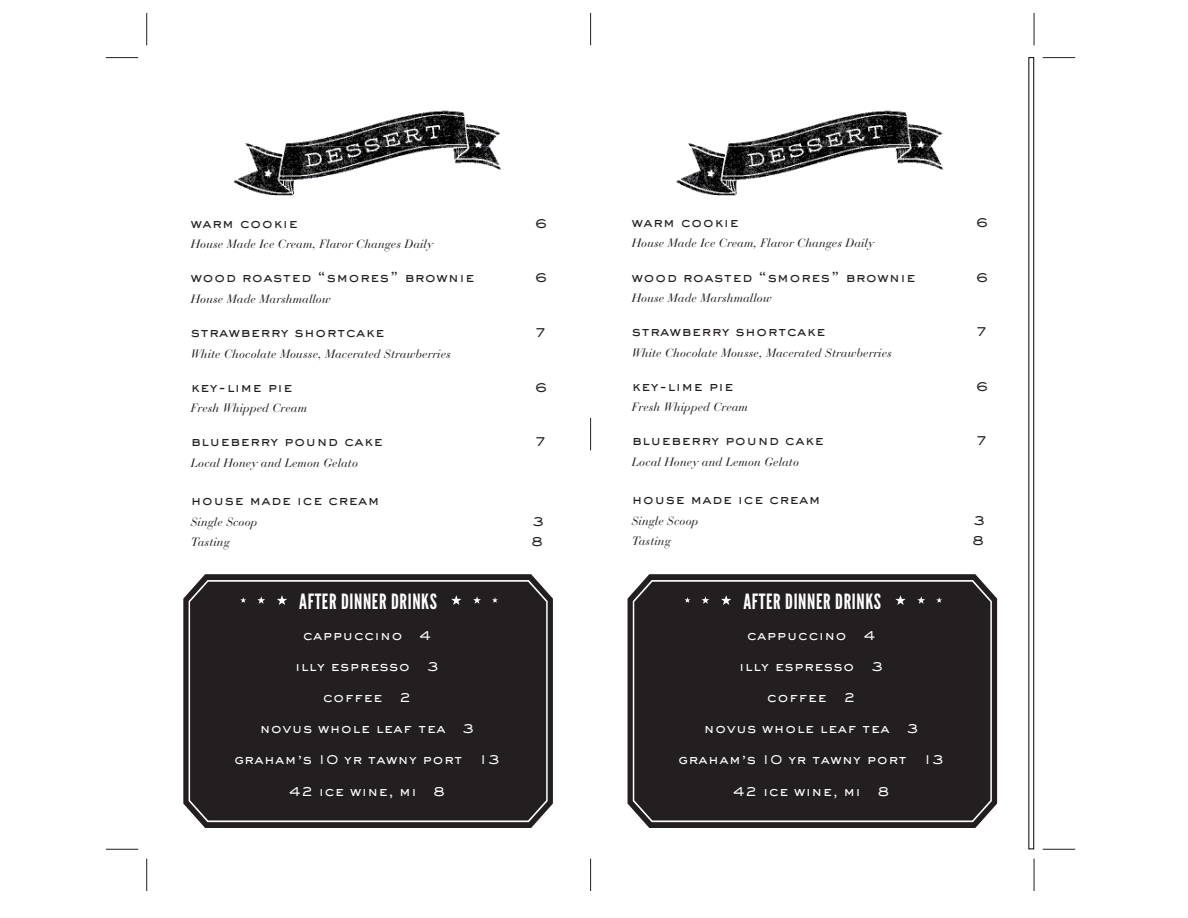
<style>
.page{position:relative;width:1188px;height:918px;background:#fff}
.page>*{position:absolute;margin:0;border:0;box-sizing:border-box;transform-origin:0 0}
.t1{font:21px "League Gothic";letter-spacing:.03em;color:#fff}
.Description_of_Dish{font:500 13.5px "Sackers Gothic Std";letter-spacing:.03em;color:#231f20}
.Description_of_Dish-2{font:500 13.5px "Sackers Gothic Std";letter-spacing:.03em;color:#fff}
.Description_of_Dish-3{font:italic 12px "Bauer Bodoni";letter-spacing:.01em;color:#231f20}
</style>
<div class="page">
<svg style="left:627px;top:574px;width:371px;height:254px;background:#504d4d"></svg>
<svg style="left:631px;top:577px;width:362px;height:247px"></svg>
<div style="left:634px;top:582px;width:356px;height:238px;background:#231f20"></div>
<svg style="left:183px;top:574px;width:370px;height:254px;background:#464344"></svg>
<svg style="left:187px;top:577px;width:362px;height:247px"></svg>
<div style="left:190px;top:582px;width:356px;height:238px;background:#231f20"></div>
<svg style="left:721px;top:595px;width:10px;height:10px"></svg>
<svg style="left:277px;top:595px;width:10px;height:10px"></svg>
<svg style="left:895px;top:595px;width:11px;height:10px"></svg>
<svg style="left:451px;top:595px;width:10px;height:10px"></svg>
<img style="left:233px;top:110px;width:268px;height:86px">
<img style="left:676px;top:110px;width:268px;height:86px">
<div style="left:1029px;top:57px;width:5px;height:792px;border:1px solid #040503"></div>
<svg style="left:702px;top:596px;width:7px;height:8px"></svg>
<svg style="left:257px;top:596px;width:8px;height:8px"></svg>
<svg style="left:917px;top:596px;width:8px;height:8px"></svg>
<svg style="left:473px;top:596px;width:8px;height:8px"></svg>
<svg style="left:685px;top:597px;width:5px;height:6px"></svg>
<svg style="left:240px;top:597px;width:6px;height:6px"></svg>
<svg style="left:936px;top:597px;width:6px;height:6px"></svg>
<svg style="left:492px;top:597px;width:6px;height:6px"></svg>
<hr style="left:590px;top:13px;width:1px;height:32px;background:#231f20">
<hr style="left:590px;top:418px;width:1px;height:32px;background:#231f20">
<hr style="left:146px;top:13px;width:1px;height:32px;background:#231f20">
<hr style="left:106px;top:57px;width:32px;height:1px;background:#231f20">
<hr style="left:106px;top:849px;width:32px;height:1px;background:#231f20">
<hr style="left:1043px;top:57px;width:32px;height:1px;background:#231f20">
<hr style="left:1043px;top:849px;width:32px;height:1px;background:#231f20">
<hr style="left:1034px;top:13px;width:1px;height:32px;background:#231f20">
<hr style="left:590px;top:859px;width:1px;height:32px;background:#231f20">
<hr style="left:146px;top:859px;width:1px;height:32px;background:#231f20">
<hr style="left:1034px;top:859px;width:1px;height:32px;background:#231f20">
<p class="Description_of_Dish" style="left:191px;top:214px;width:109px">warm cookie</p>
<p class="Description_of_Dish" style="left:535px;top:214px;width:14px">6</p>
<p class="Description_of_Dish-3" style="left:191px;top:237px;width:244px">House Made Ice Cream, Flavor Changes Daily</p>
<p class="Description_of_Dish" style="left:191px;top:268px;width:285px">wood roasted “smores” brownie</p>
<p class="Description_of_Dish" style="left:535px;top:268px;width:14px">6</p>
<p class="Description_of_Dish-3" style="left:191px;top:292px;width:141px">House Made Marshmallow</p>
<p class="Description_of_Dish" style="left:191px;top:323px;width:195px">strawberry shortcake</p>
<p class="Description_of_Dish" style="left:535px;top:323px;width:14px">7</p>
<p class="Description_of_Dish-3" style="left:191px;top:346px;width:262px">White Chocolate Mousse, Macerated Strawberries</p>
<p class="Description_of_Dish" style="left:191px;top:378px;width:103px">key-lime pie</p>
<p class="Description_of_Dish" style="left:535px;top:378px;width:14px">6</p>
<p class="Description_of_Dish-3" style="left:191px;top:401px;width:118px">Fresh Whipped Cream</p>
<p class="Description_of_Dish" style="left:191px;top:432px;width:193px">blueberry pound cake</p>
<p class="Description_of_Dish" style="left:535px;top:432px;width:14px">7</p>
<p class="Description_of_Dish-3" style="left:191px;top:456px;width:169px">Local Honey and Lemon Gelato</p>
<p class="Description_of_Dish" style="left:191px;top:491px;width:190px">house made ice cream</p>
<p class="Description_of_Dish-3" style="left:191px;top:514px;width:68px">Single Scoop</p>
<p class="Description_of_Dish" style="left:532px;top:512px;width:14px">3</p>
<p class="Description_of_Dish-3" style="left:191px;top:535px;width:40px">Tasting</p>
<p class="Description_of_Dish" style="left:531px;top:532px;width:14px">8</p>
<p class="Description_of_Dish" style="left:632px;top:213px;width:109px">warm cookie</p>
<p class="Description_of_Dish" style="left:976px;top:213px;width:14px">6</p>
<p class="Description_of_Dish-3" style="left:632px;top:236px;width:244px">House Made Ice Cream, Flavor Changes Daily</p>
<p class="Description_of_Dish" style="left:632px;top:268px;width:285px">wood roasted “smores” brownie</p>
<p class="Description_of_Dish" style="left:976px;top:268px;width:14px">6</p>
<p class="Description_of_Dish-3" style="left:632px;top:291px;width:141px">House Made Marshmallow</p>
<p class="Description_of_Dish" style="left:632px;top:322px;width:195px">strawberry shortcake</p>
<p class="Description_of_Dish" style="left:976px;top:322px;width:14px">7</p>
<p class="Description_of_Dish-3" style="left:632px;top:345px;width:262px">White Chocolate Mousse, Macerated Strawberries</p>
<p class="Description_of_Dish" style="left:632px;top:377px;width:103px">key-lime pie</p>
<p class="Description_of_Dish" style="left:976px;top:377px;width:14px">6</p>
<p class="Description_of_Dish-3" style="left:632px;top:400px;width:118px">Fresh Whipped Cream</p>
<p class="Description_of_Dish" style="left:632px;top:432px;width:193px">blueberry pound cake</p>
<p class="Description_of_Dish" style="left:976px;top:432px;width:14px">7</p>
<p class="Description_of_Dish-3" style="left:632px;top:455px;width:169px">Local Honey and Lemon Gelato</p>
<p class="Description_of_Dish" style="left:632px;top:490px;width:190px">house made ice cream</p>
<p class="Description_of_Dish-3" style="left:632px;top:513px;width:68px">Single Scoop</p>
<p class="Description_of_Dish" style="left:973px;top:511px;width:14px">3</p>
<p class="Description_of_Dish-3" style="left:632px;top:534px;width:40px">Tasting</p>
<p class="Description_of_Dish" style="left:972px;top:531px;width:14px">8</p>
<p class="t1" style="left:299px;top:589px;width:139px">AFTER DINNER DRINKS</p>
<p class="t1" style="left:743px;top:589px;width:139px">AFTER DINNER DRINKS</p>
<p class="Description_of_Dish-2" style="left:747px;top:626px;width:130px">cappuccino 4</p>
<p class="Description_of_Dish-2" style="left:739px;top:657px;width:145px">illy espresso 3</p>
<p class="Description_of_Dish-2" style="left:767px;top:688px;width:90px">coffee 2</p>
<p class="Description_of_Dish-2" style="left:704px;top:719px;width:216px">novus whole leaf tea 3</p>
<p class="Description_of_Dish-2" style="left:678px;top:751px;width:267px">graham’s 10 yr tawny port 13</p>
<p class="Description_of_Dish-2" style="left:733px;top:782px;width:158px">42 ice wine, mi 8</p>
<p class="Description_of_Dish-2" style="left:303px;top:626px;width:130px">cappuccino 4</p>
<p class="Description_of_Dish-2" style="left:295px;top:657px;width:145px">illy espresso 3</p>
<p class="Description_of_Dish-2" style="left:323px;top:688px;width:90px">coffee 2</p>
<p class="Description_of_Dish-2" style="left:260px;top:719px;width:216px">novus whole leaf tea 3</p>
<p class="Description_of_Dish-2" style="left:234px;top:751px;width:267px">graham’s 10 yr tawny port 13</p>
<p class="Description_of_Dish-2" style="left:289px;top:782px;width:158px">42 ice wine, mi 8</p>
</div>
